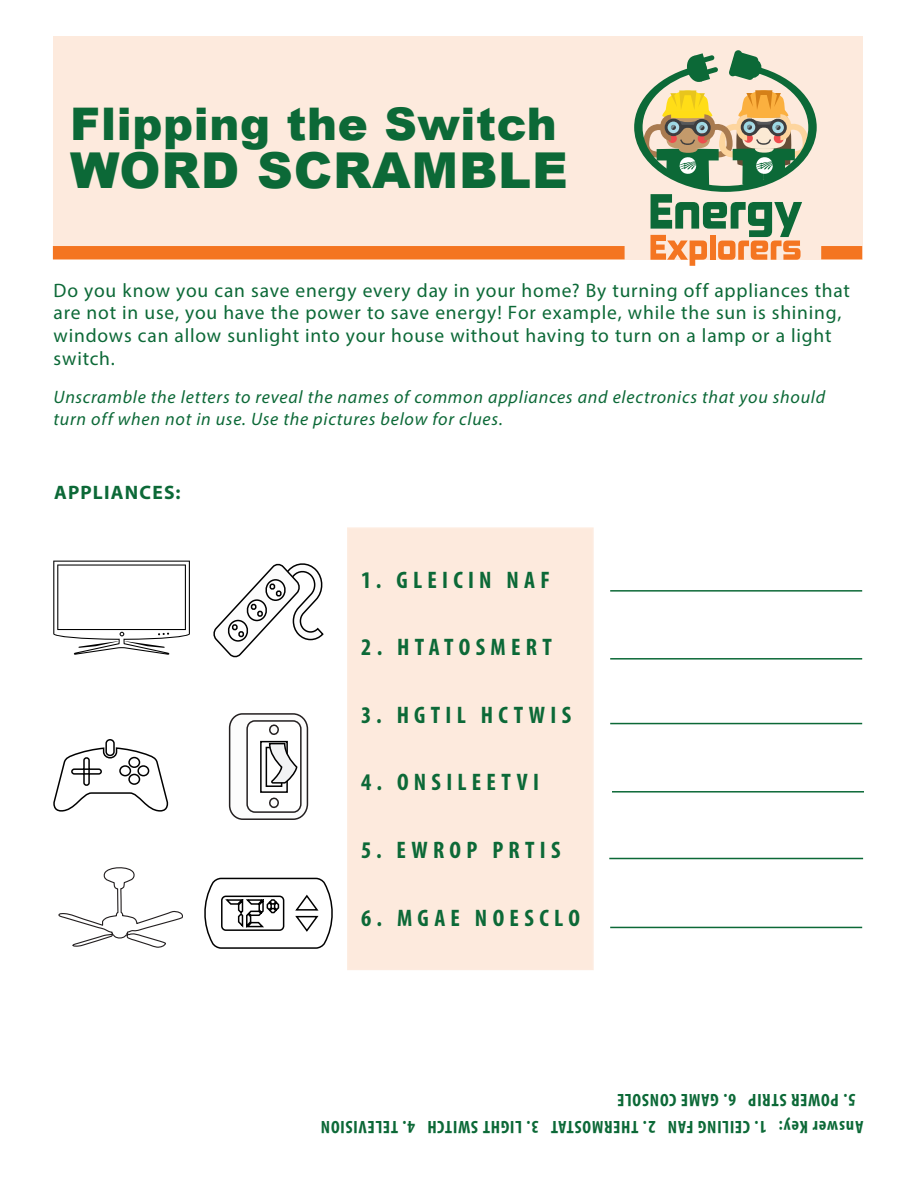
<style>
.page{position:relative;width:918px;height:1188px;background:#fff}
.page>*{position:absolute;margin:0;border:0;box-sizing:border-box;transform-origin:0 0}
.t1{font:900 49.5px "Arial";letter-spacing:.015em;color:#0c6937}
.t2{font:900 45px "Arial";letter-spacing:.015em;color:#0c6937}
.t3{font:700 condensed 24px "Myriad Pro";letter-spacing:.22em;color:#0c6937}
.t4{font:19.5px/22.8px "Myriad Pro";letter-spacing:.04em;color:#0c6937}
.t5{font:700 19.5px "Myriad Pro";letter-spacing:.06em;color:#0c6937}
.t6{font:italic 18px/22.5px "Myriad Pro";letter-spacing:.04em;color:#0c6937}
.t7{font:700 condensed 18px "Myriad Pro";letter-spacing:.04em;color:#0c6937}
</style>
<div class="page">
<div style="left:347px;top:527px;width:247px;height:443px;background:#fdeadd"></div>
<div style="left:53px;top:36px;width:809px;height:223px;background:#fdeadd"></div>
<svg style="left:634px;top:50px;width:183px;height:216px"></svg>
<div style="left:53px;top:246px;width:572px;height:13px;background:#f47521"></div>
<div style="left:821px;top:246px;width:41px;height:13px;background:#f47521"></div>
<hr style="left:610px;top:590px;width:252px;height:2px;background:#0c6937">
<hr style="left:610px;top:723px;width:252px;height:1px;background:#0c6937">
<hr style="left:610px;top:658px;width:252px;height:2px;background:#0c6937">
<hr style="left:610px;top:927px;width:252px;height:1px;background:#0c6937">
<hr style="left:612px;top:791px;width:252px;height:2px;background:#0c6937">
<hr style="left:609px;top:858px;width:254px;height:1px;background:#0c6937">
<svg style="left:53px;top:747px;width:116px;height:65px"></svg>
<div style="left:106px;top:740px;width:8px;height:15px;background:#fff;border-radius:4px"></div>
<div style="left:105px;top:739px;width:10px;height:17px;border:2px solid #000;border-radius:4px"></div>
<svg style="left:228px;top:713px;width:81px;height:107px"></svg>
<svg style="left:213px;top:563px;width:111px;height:95px"></svg>
<svg style="left:204px;top:877px;width:129px;height:72px"></svg>
<svg style="left:58px;top:867px;width:125px;height:81px"></svg>
<svg style="left:53px;top:561px;width:137px;height:94px"></svg>
<p class="t2" style="left:70px;top:91px;width:488px">Flipping the Switch</p>
<p class="t1" style="left:70px;top:134px;width:499px">WORD SCRAMBLE</p>
<p class="t4" style="left:54px;top:279px;width:798px">Do you know you can save energy every day in your home? By turning off appliances that are not in use, you have the power to save energy! For example, while the sun is shining, windows can allow sunlight into your house without having to turn on a lamp or a light switch.</p>
<p class="t6" style="left:54px;top:385px;width:773px">Unscramble the letters to reveal the names of common appliances and electronics that you should turn off when not in use. Use the pictures below for clues.</p>
<p class="t5" style="left:54px;top:479px;width:128px">APPLIANCES:</p>
<p class="t3" style="left:361px;top:565px;width:190px">1. GLEICIN NAF</p>
<p class="t3" style="left:361px;top:632px;width:192px">2. HTATOSMERT</p>
<p class="t3" style="left:361px;top:700px;width:211px">3. HGTIL HCTWIS</p>
<p class="t3" style="left:361px;top:767px;width:179px">4. ONSILEETVI</p>
<p class="t3" style="left:361px;top:835px;width:201px">5. EWROP PRTIS</p>
<p class="t3" style="left:361px;top:903px;width:220px">6. MGAE NOESCLO</p>
<p class="t7" style="left:856px;top:1111px;width:240px;rotate:-180deg">5. POWER STRIP 6. GAME CONSOLE</p>
<p class="t7" style="left:767px;top:1138px;width:447px;rotate:-180deg">1. CEILING FAN 2. THERMOSTAT 3. LIGHT SWITCH 4. TELEVISION</p>
<p class="t7" style="left:863px;top:1138px;width:86px;rotate:-180deg">Answer Key:</p>
</div>
